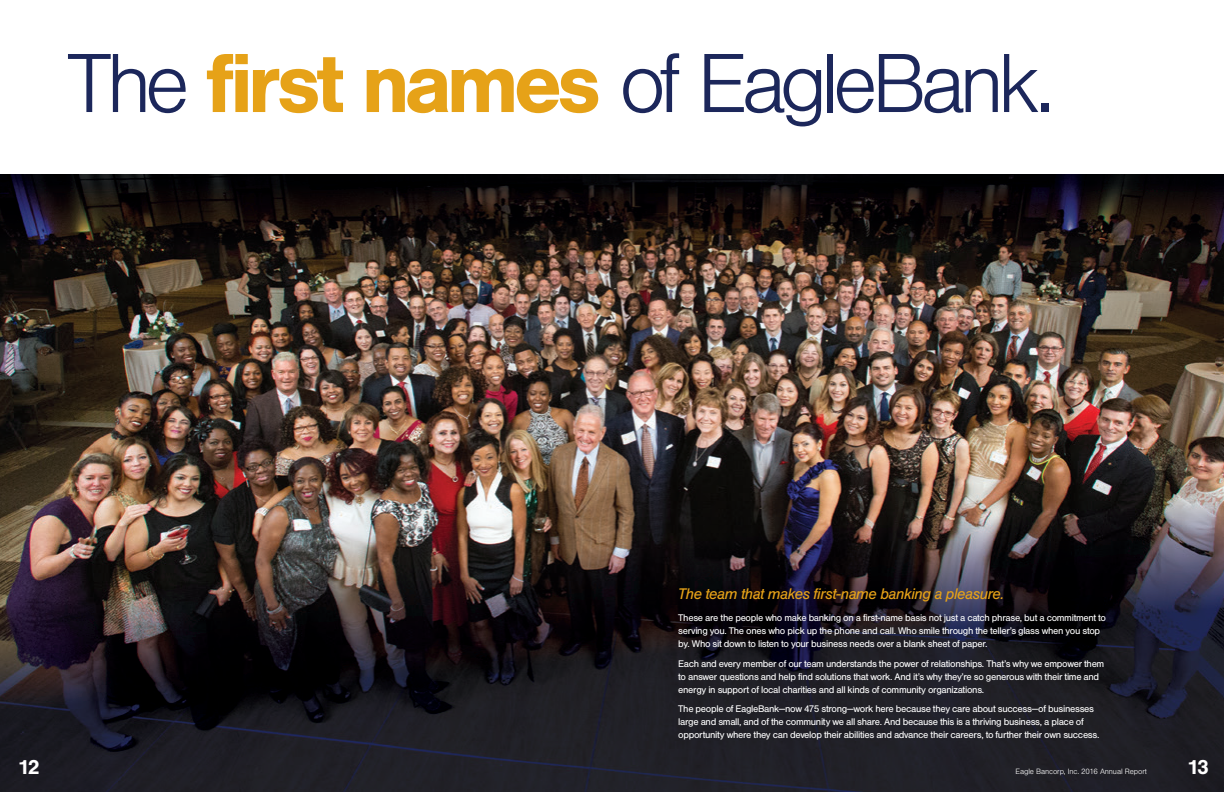
<style>
.page{position:relative;width:1224px;height:792px;background:#fff}
.page>*{position:absolute;margin:0;border:0;box-sizing:border-box;transform-origin:0 0}
.t1{font:300 87px "Nimbus San";letter-spacing:-.07em;color:#1c275b}
.t2{font:700 21px "Nimbus San";color:#fff}
.t3{font:italic 16px "Nimbus San";letter-spacing:-.03em;color:#e6a218}
.t4{font:10px/13px "Nimbus San";letter-spacing:-.03em;color:#fff}
.t5{font:300 8px "Nimbus San";letter-spacing:-.01em;color:#fff}
.s1{font-weight:700;color:#e6a218}
</style>
<div class="page">
<img style="left:0;top:174px;width:1224px;height:618px">
<h1 class="t1" style="left:67px;top:38px;width:989px">The <span class="s1">first names</span> of EagleBank.</h1>
<h3 class="t3" style="left:678px;top:585px;width:328px">The team that makes first-name banking a pleasure.</h3>
<p class="t4" style="left:678px;top:611px;width:429px">These are the people who make banking on a first-name basis not just a catch phrase, but a commitment to serving you. The ones who pick up the phone and call. Who smile through the teller’s glass when you stop by. Who sit down to listen to your business needs over a blank sheet of paper.</p>
<p class="t4" style="left:678px;top:657px;width:428px">Each and every member of our team understands the power of relationships. That’s why we empower them to answer questions and help find solutions that work. And it’s why they’re so generous with their time and energy in support of local charities and all kinds of community organizations.</p>
<p class="t4" style="left:678px;top:702px;width:423px">The people of EagleBank—now 475 strong—work here because they care about success—of businesses large and small, and of the community we all share. And because this is a thriving business, a place of opportunity where they can develop their abilities and advance their careers, to further their own success.</p>
<h2 class="t2" style="left:18px;top:755px;width:23px">12</h2>
<p class="t5" style="left:1016px;top:767px;width:133px">Eagle Bancorp, Inc. 2016 Annual Report</p>
<h2 class="t2" style="left:1187px;top:755px;width:23px">13</h2>
</div>
